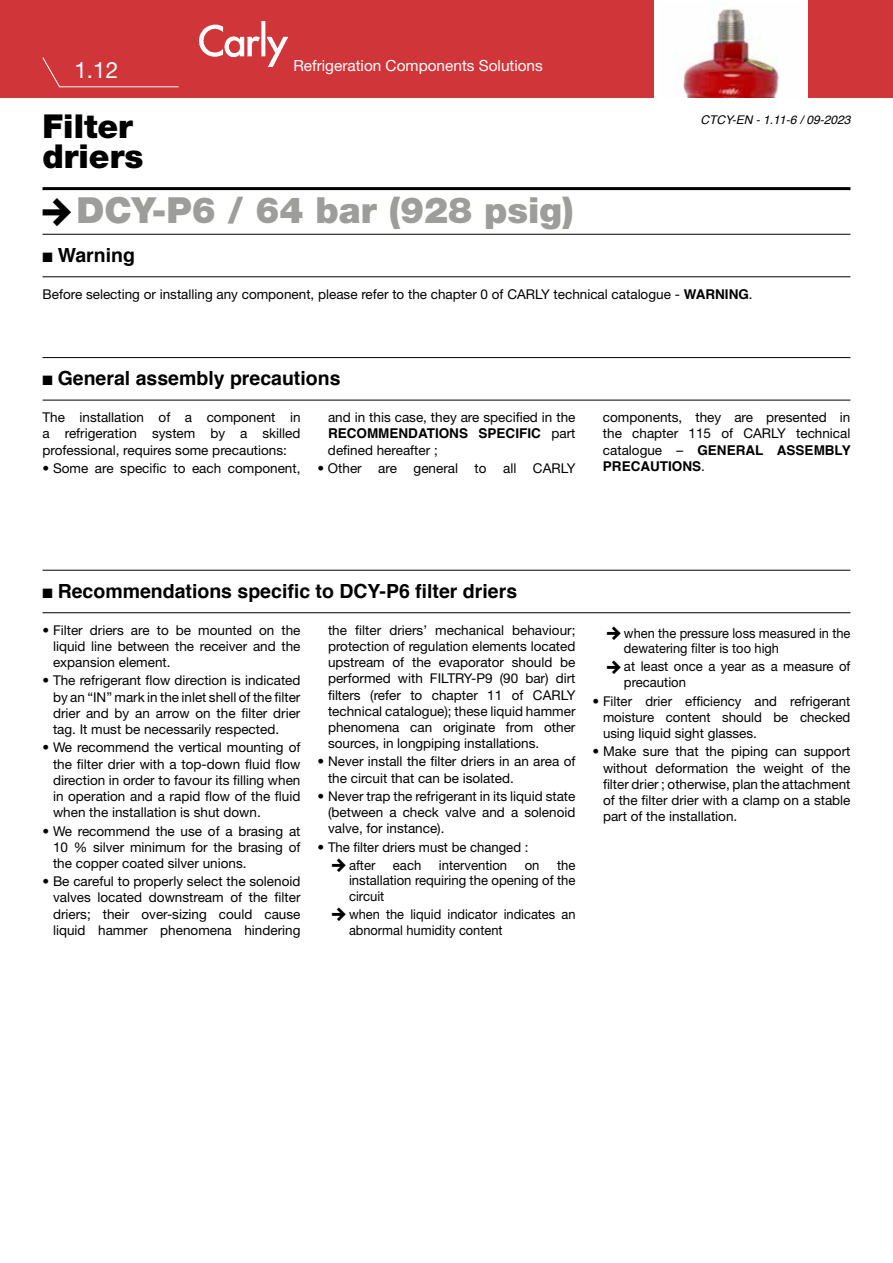
<style>
.page{position:relative;width:893px;height:1263px;background:#fff}
.page>*{position:absolute;margin:0;border:0;box-sizing:border-box;transform-origin:0 0}
.t1{font:900 36px "Helvetica Neue LT Pro";color:#9d9d9c}
.t2{font:900 33px/30px "Helvetica Neue LT Pro";color:#000}
.t3{font:22.5px "Helvetica Neue LT Pro";color:#fff}
.t4{font:700 19.5px "Helvetica";color:#000}
.t5{font:15.3px "Helvetica Neue LT Pro";color:#fff}
.t6{font:13.5px/16.2px "Helvetica Neue LT Pro";color:#000;text-align:justify}
.t7{font:13.5px/15.6px "Helvetica Neue LT Pro";color:#000;scale:.95 1}
.t8{font:700 13.5px/16.2px "Helvetica";color:#000}
.t9{font:italic 12px "Helvetica";color:#000}
.s1{font-family:"Helvetica";font-weight:700}
.s2{font-family:"Helvetica Neue LT Pro";font-weight:400}
</style>
<div class="page">
<div style="left:0;top:0;width:893px;height:98px;background:#d03639"></div>
<hr style="left:43px;top:187px;width:807px;height:3px;background:#000">
<hr style="left:43px;top:234px;width:807px;height:1px;background:#000">
<hr style="left:43px;top:276px;width:807px;height:1px;background:#000">
<div style="left:655px;top:0;width:153px;height:98px;background:#fff"></div>
<img style="left:200px;top:21px;width:87px;height:45px">
<svg style="left:42px;top:57px;width:137px;height:31px"></svg>
<img style="left:675px;top:9px;width:104px;height:89px">
<hr style="left:43px;top:357px;width:807px;height:1px;background:#000">
<hr style="left:43px;top:400px;width:807px;height:1px;background:#000">
<hr style="left:43px;top:570px;width:807px;height:1px;background:#000">
<hr style="left:43px;top:612px;width:807px;height:1px;background:#000">
<h3 class="t3" style="left:74px;top:56px;width:45px">1.12</h3>
<p class="t5" style="left:293px;top:56px;width:251px">Refrigeration Components Solutions</p>
<h2 class="t2" style="left:43px;top:111px;width:102px">Filter driers</h2>
<p class="t9" style="left:700px;top:110px;width:152px">CTCY-EN - 1.11-6 / 09-2023</p>
<h1 class="t1" style="left:77px;top:188px;width:499px">DCY-P6 / 64 bar (928 psig)</h1>
<h3 class="t4" style="left:43px;top:240px;width:94px">■ Warning</h3>
<p class="t6" style="left:43px;top:286px;width:712px">Before selecting or installing any component, please refer to the chapter 0 of CARLY technical catalogue - <span class="s1">WARNING</span>.</p>
<h3 class="t4" style="left:43px;top:363px;width:300px">■ General assembly precautions</h3>
<p class="t6" style="left:43px;top:409px;width:259px">The installation of a component in a refrigeration system by a skilled professional, requires some precautions:</p>
<p class="t6" style="left:43px;top:460px;width:259px">• Some are specific to each component,</p>
<p class="t6" style="left:328px;top:409px;width:249px">and in this case, they are specified in the</p>
<p class="t8" style="left:328px;top:426px;width:249px">RECOMMENDATIONS SPECIFIC <span class="s2">part</span></p>
<p class="t6" style="left:328px;top:441px;width:111px">defined hereafter ;</p>
<p class="t6" style="left:317px;top:460px;width:259px">• Other are general to all CARLY</p>
<p class="t6" style="left:603px;top:409px;width:249px">components, they are presented in the chapter 115 of CARLY technical</p>
<p class="t8" style="left:603px;top:442px;width:249px"><span class="s2">catalogue –</span> GENERAL ASSEMBLY<br>PRECAUTIONS<span class="s2">.</span></p>
<h3 class="t4" style="left:43px;top:575px;width:476px">■ Recommendations specific to DCY-P6 filter driers</h3>
<p class="t6" style="left:53px;top:621px;width:249px;text-indent:-11px">• Filter driers are to be mounted on the liquid line between the receiver and the expansion element.</p>
<p class="t6" style="left:53px;top:672px;width:249px;text-indent:-11px">• The refrigerant flow direction is indicated by an “IN” mark in the inlet shell of the filter drier and by an arrow on the filter drier tag. It must be necessarily respected.</p>
<p class="t6" style="left:53px;top:739px;width:249px;text-indent:-11px">• We recommend the vertical mounting of the filter drier with a top-down fluid flow direction in order to favour its filling when in operation and a rapid flow of the fluid when the installation is shut down.</p>
<p class="t6" style="left:53px;top:822px;width:249px;text-indent:-11px">• We recommend the use of a brasing at 10 % silver minimum for the brasing of the copper coated silver unions.</p>
<p class="t6" style="left:53px;top:873px;width:249px;text-indent:-11px">• Be careful to properly select the solenoid valves located downstream of the filter driers; their over-sizing could cause liquid hammer phenomena hindering</p>
<p class="t6" style="left:328px;top:621px;width:249px">the filter driers’ mechanical behaviour; protection of regulation elements located upstream of the evaporator should be performed with FILTRY-P9 (90 bar) dirt filters (refer to chapter 11 of CARLY technical catalogue); these liquid hammer phenomena can originate from other sources, in longpiping installations.</p>
<p class="t6" style="left:328px;top:753px;width:249px;text-indent:-11px">• Never install the filter driers in an area of the circuit that can be isolated.</p>
<p class="t6" style="left:328px;top:788px;width:249px;text-indent:-11px">• Never trap the refrigerant in its liquid state (between a check valve and a solenoid valve, for instance).</p>
<p class="t6" style="left:349px;top:838px;width:181px;line-height:17.9px;text-indent:-32px">• The filter driers must be changed : after</p>
<p class="t6" style="left:349px;top:857px;width:228px;line-height:15.8px;text-indent:208px">the installation requiring the opening of the circuit</p>
<p class="t7" style="left:349px;top:906px;width:240px">when the liquid indicator indicates an abnormal humidity content</p>
<p class="t6" style="left:393px;top:856px;width:30px">each</p>
<p class="t6" style="left:439px;top:856px;width:70px">intervention</p>
<p class="t6" style="left:525px;top:856px;width:16px">on</p>
<p class="t7" style="left:624px;top:625px;width:240px">when the pressure loss measured in the dewatering filter is too high</p>
<p class="t6" style="left:624px;top:658px;width:228px">at least once a year as a measure of precaution</p>
<p class="t6" style="left:603px;top:692px;width:249px;text-indent:-11px">• Filter drier efficiency and refrigerant moisture content should be checked using liquid sight glasses.</p>
<p class="t6" style="left:603px;top:743px;width:249px;text-indent:-11px">• Make sure that the piping can support without deformation the weight of the filter drier ; otherwise, plan the attachment of the filter drier with a clamp on a stable part of the installation.</p>
</div>
